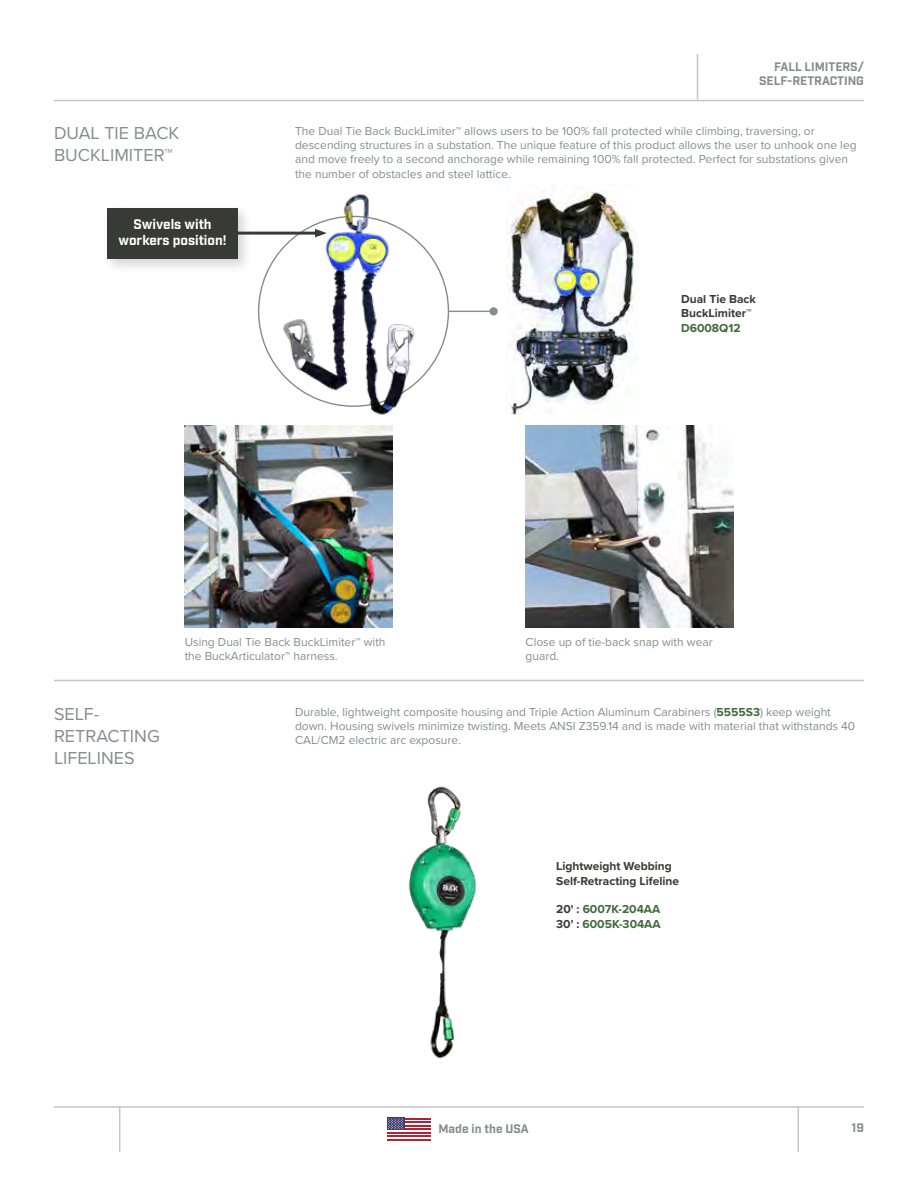
<style>
.page{position:relative;width:918px;height:1188px;background:#fff}
.page>*{position:absolute;margin:0;border:0;box-sizing:border-box;transform-origin:0 0}
.t1{font:18px/21.6px "Proxima Nova";color:#888b8d}
.t2{font:700 13.5px/16.2px "Industry";color:#fff;text-align:center}
.t3{font:12px/14.4px "Proxima Nova";color:#888b8d}
.t4{font:700 12px/14.4px "Proxima Nova";color:#373a36}
.t5{font:700 12px/14.4px "Industry";color:#888b8d;text-align:right}
.t6{font:700 12px/14.4px "Proxima Nova";color:#40683c}
.s1{font-weight:700;color:#40683c}
.s2{color:#373a36}
</style>
<div class="page">
<hr style="left:54px;top:100px;width:810px;height:1px;background:#888b8d">
<hr style="left:697px;top:54px;width:1px;height:46px;background:#888b8d">
<hr style="left:54px;top:1106px;width:810px;height:2px;background:#888b8d">
<hr style="left:798px;top:1106px;width:1px;height:46px;background:#888b8d">
<hr style="left:119px;top:1106px;width:1px;height:46px;background:#888b8d">
<hr style="left:54px;top:680px;width:810px;height:1px;background:#888b8d">
<div style="left:490px;top:307px;width:8px;height:8px;background:#888b8d;border-radius:50%"></div>
<hr style="left:448px;top:311px;width:46px;height:1px;background:#8a8c8c">
<img style="left:282px;top:194px;width:138px;height:221px">
<img style="left:408px;top:786px;width:69px;height:273px">
<img style="left:509px;top:191px;width:129px;height:224px">
<img style="left:185px;top:425px;width:207px;height:203px">
<img style="left:526px;top:425px;width:207px;height:203px">
<div style="left:102px;top:203px;width:151px;height:71px;background:#000;opacity:.17"></div>
<div style="left:107px;top:208px;width:131px;height:51px;background:#373a36"></div>
<hr style="left:238px;top:232px;width:80px;height:3px;background:#373a36">
<svg style="left:315px;top:229px;width:12px;height:8px"></svg>
<hr style="left:387px;top:1118px;width:43px;height:2px;background:#b32133">
<hr style="left:387px;top:1121px;width:43px;height:2px;background:#b32133">
<hr style="left:387px;top:1125px;width:43px;height:2px;background:#b32133">
<hr style="left:387px;top:1128px;width:43px;height:2px;background:#b32133">
<hr style="left:387px;top:1132px;width:43px;height:2px;background:#b32133">
<hr style="left:387px;top:1135px;width:43px;height:2px;background:#b32133">
<hr style="left:387px;top:1139px;width:43px;height:2px;background:#b32133">
<div style="left:387px;top:1118px;width:17px;height:12px;background:#3d3b6e"></div>
<svg style="left:388px;top:1118px;width:16px;height:12px"></svg>
<h1 class="t1" style="left:54px;top:122px;width:127px">DUAL TIE BACK<br>BUCKLIMITER™</h1>
<p class="t2" style="left:119px;top:217px;width:110px">Swivels with workers position!</p>
<p class="t5" style="left:759px;top:60px;width:106px">FALL LIMITERS/<br>SELF-RETRACTING</p>
<p class="t3" style="left:295px;top:123px;width:563px">The Dual Tie Back BuckLimiter™ allows users to be 100% fall protected while climbing, traversing, or descending structures in a substation. The unique feature of this product allows the user to unhook one leg and move freely to a second anchorage while remaining 100% fall protected. Perfect for substations given the number of obstacles and steel lattice.</p>
<p class="t4" style="left:681px;top:292px;width:76px">Dual Tie Back<br>BuckLimiter™</p>
<p class="t6" style="left:681px;top:320px;width:61px">D6008Q12</p>
<h1 class="t1" style="left:54px;top:703px;width:107px">SELF-<br>RETRACTING<br>LIFELINES</h1>
<p class="t3" style="left:185px;top:634px;width:202px">Using Dual Tie Back BuckLimiter™ with the BuckArticulator™ harness.</p>
<p class="t3" style="left:526px;top:634px;width:189px">Close up of tie-back snap with wear guard.</p>
<p class="t3" style="left:295px;top:704px;width:562px">Durable, lightweight composite housing and Triple Action Aluminum Carabiners (<span class="s1">5555S3</span>) keep weight down. Housing swivels minimize twisting. Meets ANSI Z359.14 and is made with material that withstands 40<br>CAL/CM2 electric arc exposure.</p>
<p class="t4" style="left:556px;top:859px;width:124px">Lightweight Webbing<br>Self-Retracting Lifeline</p>
<p class="t6" style="left:556px;top:902px;width:106px"><span class="s2">20' :</span> 6007K-204AA<br><span class="s2">30' :</span> 6005K-304AA</p>
<p class="t5" style="left:438px;top:1123px;width:92px">Made in the USA</p>
<p class="t5" style="left:852px;top:1121px;width:14px">19</p>
</div>
